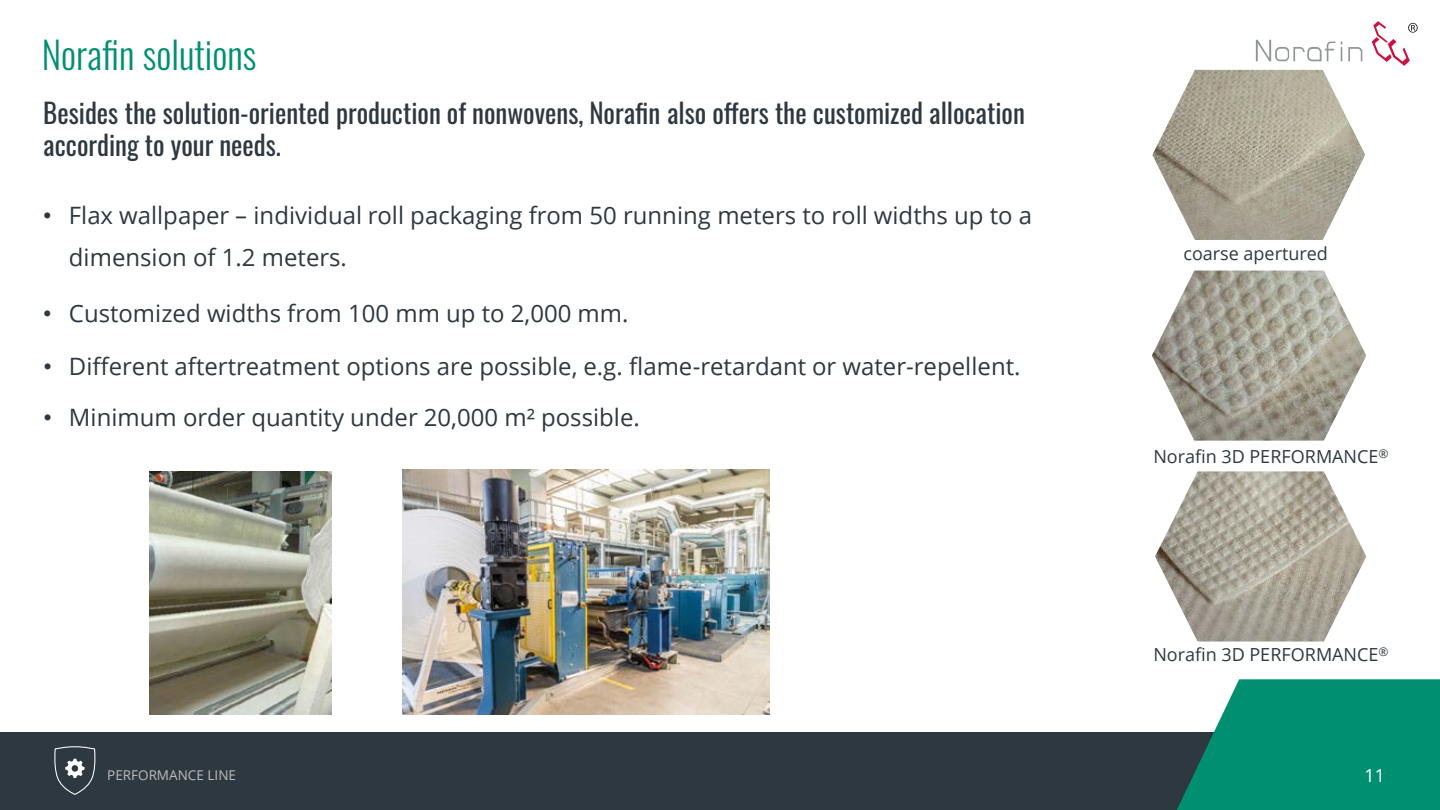
<style>
.page{position:relative;width:1440px;height:810px;background:#fff}
.page>*{position:absolute;margin:0;border:0;box-sizing:border-box;transform-origin:0 0}
.t1{font:300 37.5px "Oswald";color:#008f71}
.t2{font:27px/32.4px "Oswald";color:#2e3840}
.t3{font:24px/41.7px "Open Sans";color:#2e3840}
.t4{font:18px "Open Sans";color:#2e3840}
.t5{font:18px "Open Sans";color:#fff}
.t6{font:13.5px "Open Sans";color:#bdbcbc}
.s1{font-family:"Arial"}
</style>
<div class="page">
<div style="left:0;top:732px;width:1440px;height:78px;background:#2e3840"></div>
<svg style="left:1256px;top:40px;width:106px;height:21px"></svg>
<svg style="left:1372px;top:21px;width:46px;height:45px"></svg>
<svg style="left:1177px;top:679px;width:263px;height:131px;background:#15947a"></svg>
<svg style="left:54px;top:746px;width:42px;height:49px"></svg>
<img style="left:149px;top:471px;width:182px;height:243px">
<img style="left:402px;top:470px;width:367px;height:245px">
<img style="left:1152px;top:70px;width:213px;height:170px">
<img style="left:1152px;top:271px;width:214px;height:170px">
<img style="left:1155px;top:471px;width:211px;height:171px">
<h1 class="t1" style="left:42px;top:21px;width:216px">Norafin solutions</h1>
<p class="t2" style="left:43px;top:94px;width:983px">Besides the solution-oriented production of nonwovens, Norafin also offers the customized allocation according to your needs.</p>
<p class="t3" style="left:69px;top:194px;width:965px;text-indent:-26px"><span class="s1">•</span> Flax wallpaper – individual roll packaging from 50 running meters to roll widths up to a dimension of 1.2 meters.</p>
<p class="t3" style="left:43px;top:292px;width:587px"><span class="s1">•</span> Customized widths from 100 mm up to 2,000 mm.</p>
<p class="t3" style="left:43px;top:345px;width:979px"><span class="s1">•</span> Different aftertreatment options are possible, e.g. flame-retardant or water-repellent.</p>
<p class="t3" style="left:43px;top:396px;width:598px"><span class="s1">•</span> Minimum order quantity under 20,000 m² possible.</p>
<p class="t6" style="left:107px;top:766px;width:130px">PERFORMANCE LINE</p>
<p class="t4" style="left:1183px;top:241px;width:146px">coarse apertured</p>
<p class="t4" style="left:1153px;top:444px;width:237px">Norafin 3D PERFORMANCE<sup>®</sup></p>
<p class="t4" style="left:1153px;top:643px;width:237px">Norafin 3D PERFORMANCE<sup>®</sup></p>
<p class="t5" style="left:1365px;top:763px;width:22px">11</p>
</div>
